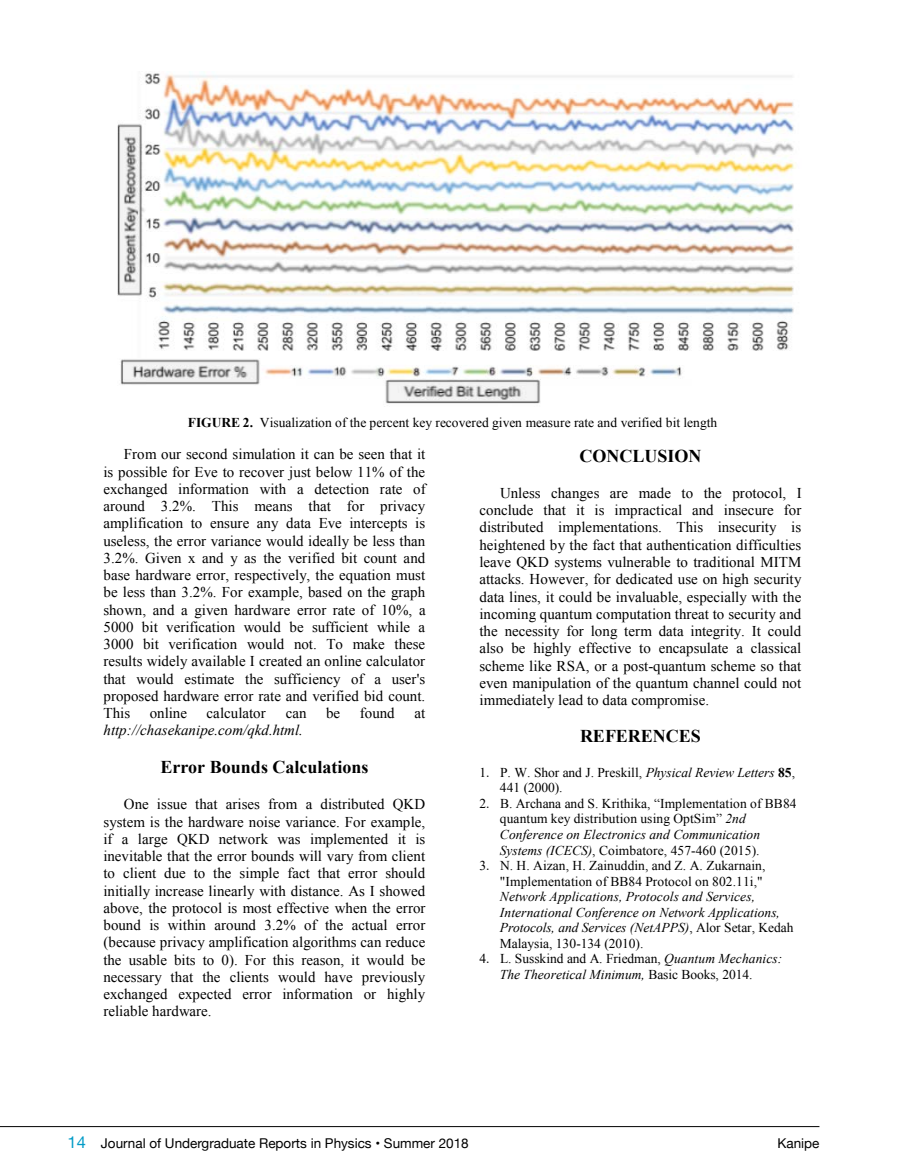
<style>
.page{position:relative;width:905px;height:1175px;background:#fff}
.page>*{position:absolute;margin:0;border:0;box-sizing:border-box;transform-origin:0 0}
.t1{font:700 18px "Times New Roman";color:#000}
.t2{font:15px/17.2px "Times New Roman";color:#000;text-align:justify}
.t3{font:italic 15px "Times New Roman";color:#000}
.t4{font:13.5px/15.6px "Times New Roman";letter-spacing:.005em;color:#000}
.t5{font:italic 13.5px/15.5px "Times New Roman";letter-spacing:.005em;color:#000}
.t6{font:13.5px "Helvetica Neue";color:#000}
.s1{font-weight:700}
.s2{font-style:italic}
.s3{font-style:normal}
.s4{font-size:16.5px;color:#009bc7}
</style>
<div class="page">
<hr style="left:0;top:1126px;width:819px;height:1px;background:#000">
<img style="left:117px;top:73px;width:679px;height:331px">
<p class="t4" style="left:188px;top:414px;width:531px"><span class="s1">FIGURE 2.</span> Visualization of the percent key recovered given measure rate and verified bit length</p>
<p class="t2" style="left:103px;top:445px;width:324px;text-indent:21px">From our second simulation it can be seen that it is possible for Eve to recover just below 11% of the exchanged information with a detection rate of around 3.2%. This means that for privacy amplification to ensure any data Eve intercepts is useless, the error variance would ideally be less than 3.2%. Given x and y as the verified bit count and base hardware error, respectively, the equation must be less than 3.2%. For example, based on the graph shown, and a given hardware error rate of 10%, a 5000 bit verification would be sufficient while a 3000 bit verification would not. To make these results widely available I created an online calculator that would estimate the sufficiency of a user's proposed hardware error rate and verified bid count.<br>This</p>
<p class="t1" style="left:579px;top:443px;width:124px">CONCLUSION</p>
<p class="t2" style="left:479px;top:484px;width:324px;text-indent:21px">Unless changes are made to the protocol, I conclude that it is impractical and insecure for distributed implementations. This insecurity is heightened by the fact that authentication difficulties leave QKD systems vulnerable to traditional MITM attacks. However, for dedicated use on high security data lines, it could be invaluable, especially with the incoming quantum computation threat to security and the necessity for long term data integrity. It could also be highly effective to encapsulate a classical scheme like RSA, or a post-quantum scheme so that even manipulation of the quantum channel could not immediately lead to data compromise.</p>
<p class="t1" style="left:580px;top:724px;width:122px">REFERENCES</p>
<p class="t4" style="left:500px;top:764px;width:296px;text-indent:-21px">1. P. W. Shor and J. Preskill, <span class="s2">Physical Review Letters</span> <span class="s1">85</span>,<br>441 (2000).</p>
<p class="t4" style="left:500px;top:795px;width:298px;text-indent:-21px">2. B. Archana and S. Krithika, “Implementation of BB84 quantum key distribution using OptSim” <span class="s2">2nd Conference on Electronics and Communication Systems (ICECS)</span>, Coimbatore, 457-460 (2015).</p>
<p class="t4" style="left:479px;top:857px;width:287px;text-align:right">3. N. H. Aizan, H. Zainuddin, and Z. A. Zukarnain, "Implementation of BB84 Protocol on 802.11i,"</p>
<p class="t5" style="left:500px;top:888px;width:295px">Network Applications, Protocols and Services, International Conference on Network Applications, Protocols, and Services (NetAPPS)<span class="s3">, Alor Setar, Kedah Malaysia, 130-134 (2010).</span></p>
<p class="t4" style="left:500px;top:950px;width:284px;text-indent:-21px">4. L. Susskind and A. Friedman, <span class="s2">Quantum Mechanics:<br>The Theoretical Minimum,</span> Basic Books, 2014.</p>
<p class="t2" style="left:150px;top:704px;width:39px">online</p>
<p class="t2" style="left:207px;top:704px;width:61px">calculator</p>
<p class="t2" style="left:286px;top:704px;width:22px">can</p>
<p class="t2" style="left:326px;top:704px;width:16px">be</p>
<p class="t2" style="left:360px;top:704px;width:36px">found</p>
<p class="t2" style="left:414px;top:704px;width:12px">at</p>
<p class="t3" style="left:103px;top:720px;width:201px">http://chasekanipe.com/qkd.html.</p>
<p class="t1" style="left:160px;top:754px;width:210px">Error Bounds Calculations</p>
<p class="t2" style="left:103px;top:795px;width:323px;text-indent:21px">One issue that arises from a distributed QKD system is the hardware noise variance. For example, if a large QKD network was implemented it is inevitable that the error bounds will vary from client to client due to the simple fact that error should initially increase linearly with distance. As I showed above, the protocol is most effective when the error bound is within around 3.2% of the actual error (because privacy amplification algorithms can reduce the usable bits to 0). For this reason, it would be necessary that the clients would have previously exchanged expected error information or highly reliable hardware.</p>
<p class="t6" style="left:68px;top:1133px;width:403px"><span class="s4">14</span> Journal of Undergraduate Reports in Physics • Summer 2018</p>
<p class="t6" style="left:777px;top:1133px;width:44px">Kanipe</p>
</div>
